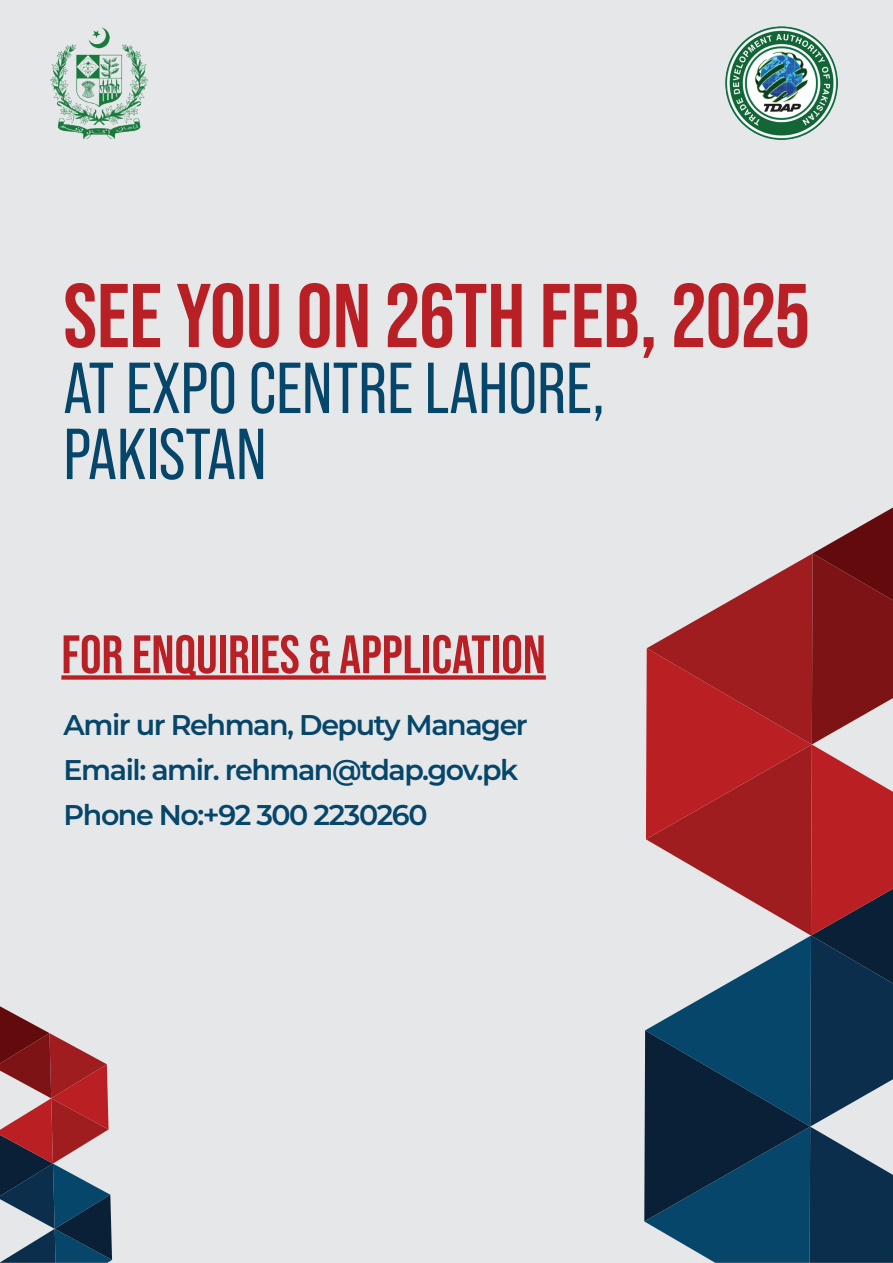
<style>
.page{position:relative;width:893px;height:1263px;background:#e6e7e9}
.page>*{position:absolute;margin:0;border:0;box-sizing:border-box;transform-origin:0 0}
.t1{font:700 90.15px "Bebas Neue Pro";color:#b92026}
.t2{font:72px/66px "Bebas Neue Pro";color:#06466a}
.t3{font:700 54px "Bebas Neue Pro";color:#b92026}
.t4{font:600 28.5px/45px "Montserrat";letter-spacing:-.05em;color:#06466a}
</style>
<div class="page">
<svg style="left:0;top:1006px;width:112px;height:257px"></svg>
<svg style="left:644px;top:507px;width:249px;height:756px"></svg>
<div style="left:61px;top:675px;width:485px;height:5px;background:#b92026"></div>
<img style="left:50px;top:27px;width:97px;height:112px">
<img style="left:725px;top:26px;width:113px;height:114px">
<h1 class="t1" style="left:63px;top:264px;width:748px">SEE YOU ON 26TH FEB, 2025</h1>
<h2 class="t2" style="left:63px;top:355px;width:543px">AT EXPO CENTRE LAHORE,<br>PAKISTAN</h2>
<h3 class="t3" style="left:61px;top:623px;width:486px">FOR ENQUIRIES &amp; APPLICATION</h3>
<p class="t4" style="left:64px;top:701px;width:466px">Amir ur Rehman, Deputy Manager<br>Email: amir. rehman@tdap.gov.pk<br>Phone No:+92 300 2230260</p>
</div>
